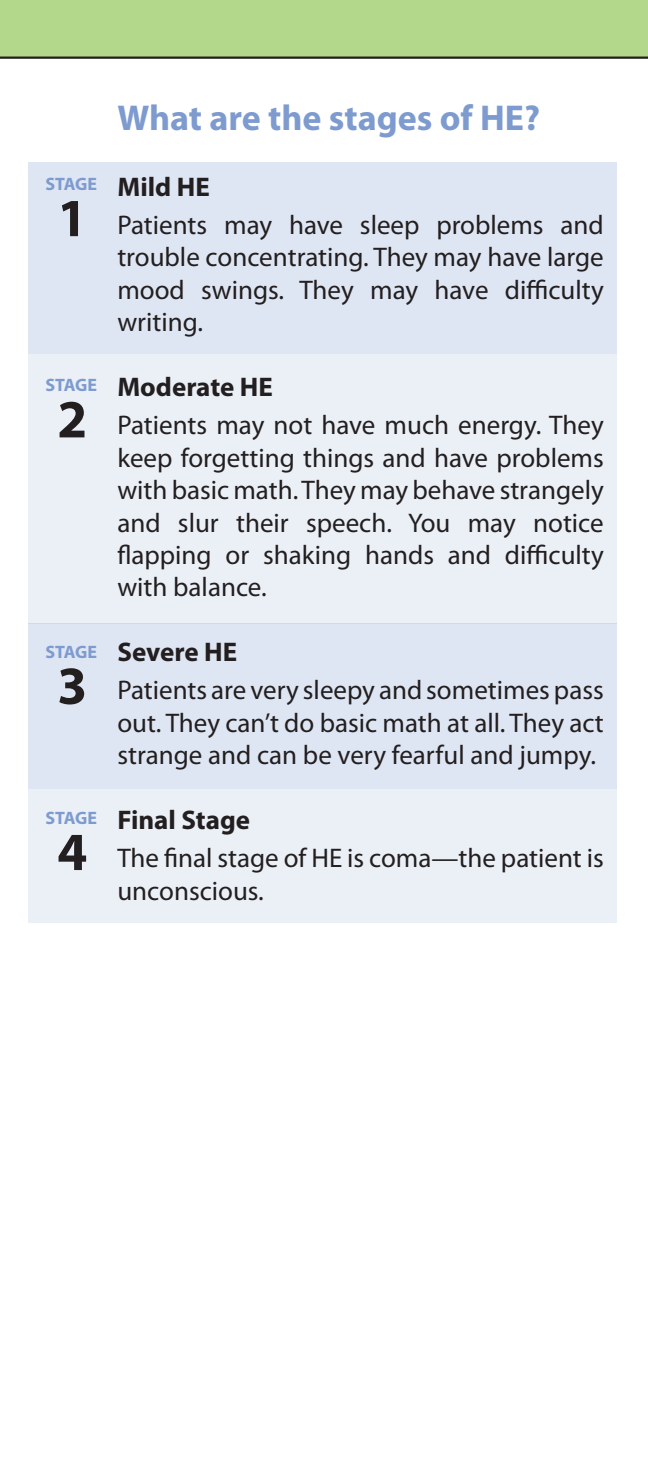
<style>
.page{position:relative;width:648px;height:1460px;background:#fff}
.page>*{position:absolute;margin:0;border:0;box-sizing:border-box;transform-origin:0 0}
.t1{font:700 54px "Myriad Pro";color:#231f20}
.t2{font:700 36px "Myriad Pro";color:#7e9bd0}
.t3{font:27px/32.4px "Myriad Pro";color:#231f20;text-align:justify}
.t4{font:700 27px "Myriad Pro";color:#231f20}
.t5{font:700 18px "Myriad Pro";letter-spacing:-.015em;color:#7e9bd0}
</style>
<div class="page">
<div style="left:0;top:0;width:647px;height:59px;background:#b3d78b"></div>
<div style="left:29px;top:162px;width:588px;height:192px;background:#dfe6f3"></div>
<div style="left:29px;top:623px;width:588px;height:166px;background:#dfe6f3"></div>
<div style="left:29px;top:354px;width:588px;height:269px;background:#ebf0f7"></div>
<div style="left:29px;top:789px;width:588px;height:134px;background:#ebf0f7"></div>
<p class="t5" style="left:45px;top:172px;width:53px">STAGE</p>
<h1 class="t1" style="left:57px;top:183px;width:31px">1</h1>
<p class="t5" style="left:45px;top:373px;width:53px">STAGE</p>
<h1 class="t1" style="left:57px;top:384px;width:31px">2</h1>
<p class="t5" style="left:45px;top:640px;width:53px">STAGE</p>
<h1 class="t1" style="left:57px;top:650px;width:31px">3</h1>
<p class="t5" style="left:45px;top:806px;width:53px">STAGE</p>
<h1 class="t1" style="left:57px;top:816px;width:31px">4</h1>
<h2 class="t2" style="left:117px;top:94px;width:424px">What are the stages of HE?</h2>
<p class="t4" style="left:117px;top:169px;width:94px">Mild HE</p>
<p class="t3" style="left:117px;top:208px;width:487px">Patients may have sleep problems and trouble concentrating. They may have large mood swings. They may have difficulty writing.</p>
<p class="t4" style="left:117px;top:369px;width:157px">Moderate HE</p>
<p class="t3" style="left:117px;top:408px;width:488px">Patients may not have much energy. They keep forgetting things and have problems with basic math. They may behave strangely and slur their speech. You may notice flapping or shaking hands and difficulty with balance.</p>
<p class="t4" style="left:117px;top:634px;width:121px">Severe HE</p>
<p class="t3" style="left:117px;top:673px;width:488px">Patients are very sleepy and sometimes pass out. They can’t do basic math at all. They act strange and can be very fearful and jumpy.</p>
<p class="t4" style="left:117px;top:802px;width:134px">Final Stage</p>
<p class="t3" style="left:117px;top:841px;width:488px">The final stage of HE is coma—the patient is unconscious.</p>
</div>
